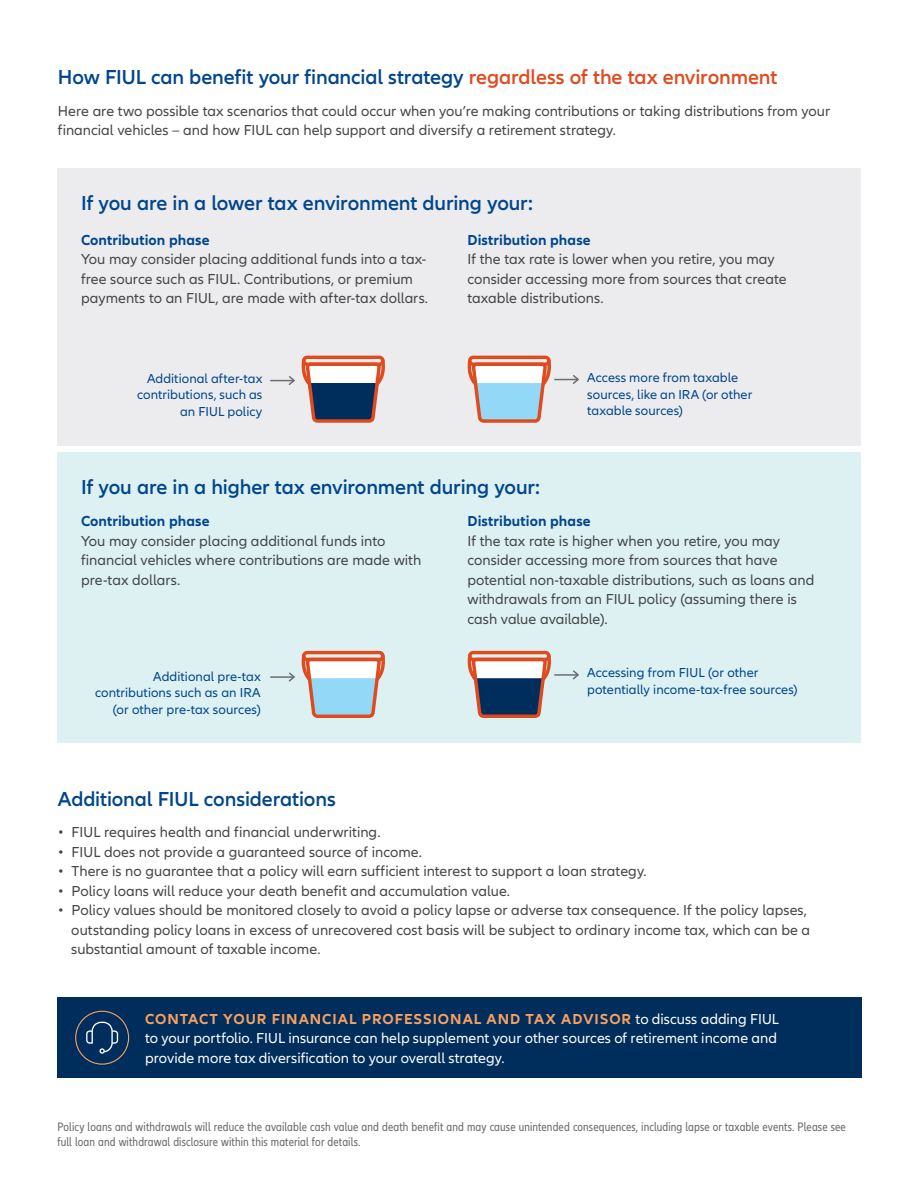
<style>
.page{position:relative;width:918px;height:1188px;background:#fff}
.page>*{position:absolute;margin:0;border:0;box-sizing:border-box;transform-origin:0 0}
.t1{font:600 21px "Allianz Neo";letter-spacing:-.005em;color:#01468c}
.t2{font:15px/19.5px "Allianz Neo";color:#454647}
.t3{font:15px/19.5px "Allianz Neo";color:#fff}
.t4{font:700 15px "Allianz Neo";letter-spacing:.005em;color:#01468c}
.t5{font:13.5px/16.5px "Allianz Neo";letter-spacing:.005em;color:#01468c;text-align:right}
.t6{font:condensed 12.75px/15px "Allianz Neo";letter-spacing:.01em;color:#6c6d70}
.s1{color:#df4a1e}
.s2{font-weight:700;color:#f8a060}
</style>
<div class="page">
<div style="left:57px;top:997px;width:805px;height:81px;background:#002e5c"></div>
<svg style="left:86px;top:1022px;width:32px;height:32px"></svg>
<div style="left:75px;top:1011px;width:54px;height:54px;border:1px solid #f8a060;border-radius:50%"></div>
<div style="left:57px;top:168px;width:804px;height:277px;background:#ececee"></div>
<div style="left:57px;top:452px;width:804px;height:290px;background:#ddf1f3"></div>
<div style="left:302px;top:356px;width:83px;height:10px;border:3px solid #df4a1e;border-radius:3px"></div>
<div style="left:302px;top:651px;width:83px;height:10px;border:3px solid #df4a1e;border-radius:3px"></div>
<div style="left:468px;top:356px;width:83px;height:10px;border:3px solid #df4a1e;border-radius:3px"></div>
<svg style="left:467px;top:656px;width:84px;height:62px"></svg>
<div style="left:468px;top:651px;width:83px;height:10px;border:3px solid #df4a1e;border-radius:3px"></div>
<hr style="left:555px;top:674px;width:23px;height:2px;background:#6c6d70">
<svg style="left:571px;top:670px;width:8px;height:10px"></svg>
<svg style="left:467px;top:357px;width:112px;height:66px"></svg>
<svg style="left:271px;top:357px;width:114px;height:66px"></svg>
<hr style="left:271px;top:676px;width:23px;height:2px;background:#6c6d70">
<svg style="left:287px;top:652px;width:98px;height:66px"></svg>
<h1 class="t1" style="left:58px;top:65px;width:721px">How FIUL can benefit your financial strategy <span class="s1">regardless of the tax environment</span></h1>
<p class="t2" style="left:58px;top:102px;width:774px">Here are two possible tax scenarios that could occur when you’re making contributions or taking distributions from your financial vehicles – and how FIUL can help support and diversify a retirement strategy.</p>
<h1 class="t1" style="left:81px;top:191px;width:453px">If you are in a lower tax environment during your:</h1>
<p class="t4" style="left:81px;top:231px;width:130px">Contribution phase</p>
<p class="t2" style="left:81px;top:250px;width:349px">You may consider placing additional funds into a tax&shy;free source such as FIUL. Contributions, or premium payments to an FIUL, are made with after-tax dollars.</p>
<p class="t4" style="left:468px;top:231px;width:125px">Distribution phase</p>
<p class="t2" style="left:468px;top:250px;width:321px">If the tax rate is lower when you retire, you may consider accessing more from sources that create taxable distributions.</p>
<p class="t5" style="left:137px;top:371px;width:127px">Additional after-tax contributions, such as an FIUL policy</p>
<h1 class="t1" style="left:81px;top:474px;width:461px">If you are in a higher tax environment during your:</h1>
<p class="t5" style="left:587px;top:370px;width:167px;text-align:left">Access more from taxable sources, like an IRA (or other taxable sources)</p>
<p class="t4" style="left:81px;top:512px;width:130px">Contribution phase</p>
<p class="t2" style="left:81px;top:531px;width:342px">You may consider placing additional funds into financial vehicles where contributions are made with pre-tax dollars.</p>
<p class="t5" style="left:95px;top:668px;width:167px">Additional pre-tax contributions such as an IRA (or other pre-tax sources)</p>
<p class="t4" style="left:468px;top:512px;width:125px">Distribution phase</p>
<p class="t2" style="left:468px;top:531px;width:348px">If the tax rate is higher when you retire, you may consider accessing more from sources that have potential non-taxable distributions, such as loans and withdrawals from an FIUL policy (assuming there is cash value available).</p>
<p class="t5" style="left:587px;top:665px;width:212px;text-align:left">Accessing from FIUL (or other potentially income-tax-free sources)</p>
<h1 class="t1" style="left:58px;top:787px;width:280px">Additional FIUL considerations</h1>
<p class="t2" style="left:58px;top:823px;width:324px">• FIUL requires health and financial underwriting.</p>
<p class="t2" style="left:58px;top:843px;width:366px">• FIUL does not provide a guaranteed source of income.</p>
<p class="t2" style="left:58px;top:862px;width:590px">• There is no guarantee that a policy will earn sufficient interest to support a loan strategy.</p>
<p class="t2" style="left:58px;top:882px;width:454px">• Policy loans will reduce your death benefit and accumulation value.</p>
<p class="t2" style="left:71px;top:901px;width:740px;text-indent:-14px">• Policy values should be monitored closely to avoid a policy lapse or adverse tax consequence. If the policy lapses, outstanding policy loans in excess of unrecovered cost basis will be subject to ordinary income tax, which can be a substantial amount of taxable income.</p>
<p class="t3" style="left:145px;top:1010px;width:635px"><span class="s2">CONTACT YOUR FINANCIAL PROFESSIONAL AND TAX ADVISOR</span> to discuss adding FIUL to your portfolio. FIUL insurance can help supplement your other sources of retirement income and provide more tax diversification to your overall strategy.</p>
<p class="t6" style="left:57px;top:1120px;width:790px">Policy loans and withdrawals will reduce the available cash value and death benefit and may cause unintended consequences, including lapse or taxable events. Please see full loan and withdrawal disclosure within this material for details.</p>
</div>
